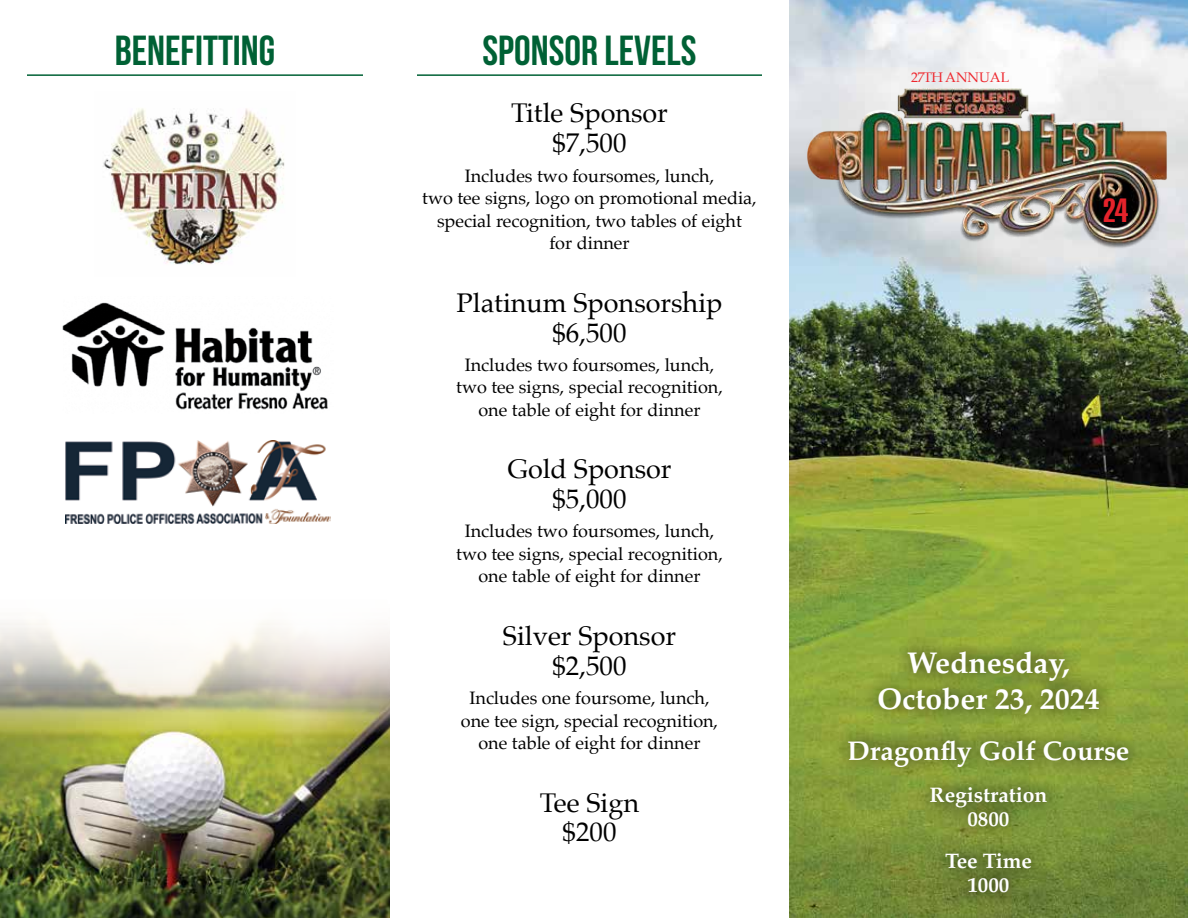
<style>
.page{position:relative;width:1188px;height:918px;background:#fff}
.page>*{position:absolute;margin:0;border:0;box-sizing:border-box;transform-origin:0 0}
.t1{font:700 42px "Bebas Neue";color:#006135}
.t2{font:900 extra-condensed 33px "Helvetica";color:#e5232b;scale:1.22 1}
.t3{font:700 30px/36px "Palatino";color:#fff;text-align:center}
.t4{font:27px/30px "Palatino";color:#000;text-align:center}
.t5{font:700 27px "Palatino";color:#fff}
.t6{font:700 21px/24px "Palatino";color:#fff;text-align:center}
.t7{font:18px/22.5px "Palatino";color:#000;text-align:center}
.t8{font:13.95px "Palatino";color:#ee262d}
</style>
<div class="page">
<img style="left:0;top:622px;width:390px;height:296px">
<img style="left:789px;top:0;width:399px;height:918px">
<div style="left:834px;top:635px;width:310px;height:273px;background:#000;opacity:.8"></div>
<img style="left:789px;top:63px;width:399px;height:188px">
<hr style="left:27px;top:74px;width:336px;height:2px;background:#006135">
<hr style="left:417px;top:74px;width:345px;height:2px;background:#006135">
<img style="left:103px;top:108px;width:182px;height:157px">
<img style="left:62px;top:302px;width:266px;height:108px">
<img style="left:66px;top:441px;width:265px;height:83px">
<h1 class="t1" style="left:115px;top:28px;width:162px">BENEFITTING</h1>
<h1 class="t1" style="left:482px;top:28px;width:216px">SPONSOR LEVELS</h1>
<h3 class="t4" style="left:511px;top:98px;width:158px">Title Sponsor $7,500</h3>
<p class="t7" style="left:422px;top:164px;width:336px">Includes two foursomes, lunch,<br>two tee signs, logo on promotional media, special recognition, two tables of eight<br>for dinner</p>
<h3 class="t4" style="left:457px;top:287px;width:267px">Platinum Sponsorship $6,500</h3>
<p class="t7" style="left:456px;top:353px;width:268px">Includes two foursomes, lunch, two tee signs, special recognition, one table of eight for dinner</p>
<h3 class="t4" style="left:507px;top:454px;width:166px">Gold Sponsor $5,000</h3>
<p class="t7" style="left:456px;top:520px;width:268px">Includes two foursomes, lunch, two tee signs, special recognition, one table of eight for dinner</p>
<h3 class="t4" style="left:503px;top:621px;width:175px">Silver Sponsor $2,500</h3>
<p class="t7" style="left:461px;top:687px;width:259px">Includes one foursome, lunch, one tee sign, special recognition, one table of eight for dinner</p>
<h3 class="t4" style="left:540px;top:787px;width:101px">Tee Sign $200</h3>
<p class="t8" style="left:911px;top:66px;width:100px">27TH ANNUAL</p>
<h2 class="t2" style="left:1103px;top:191px;width:22px">24</h2>
<h3 class="t3" style="left:877px;top:644px;width:224px">Wednesday,<br>October 23, 2024</h3>
<h3 class="t5" style="left:847px;top:727px;width:284px">Dragonfly Golf Course</h3>
<p class="t6" style="left:930px;top:782px;width:119px">Registration<br>0800</p>
<p class="t6" style="left:945px;top:848px;width:88px">Tee Time<br>1000</p>
</div>
